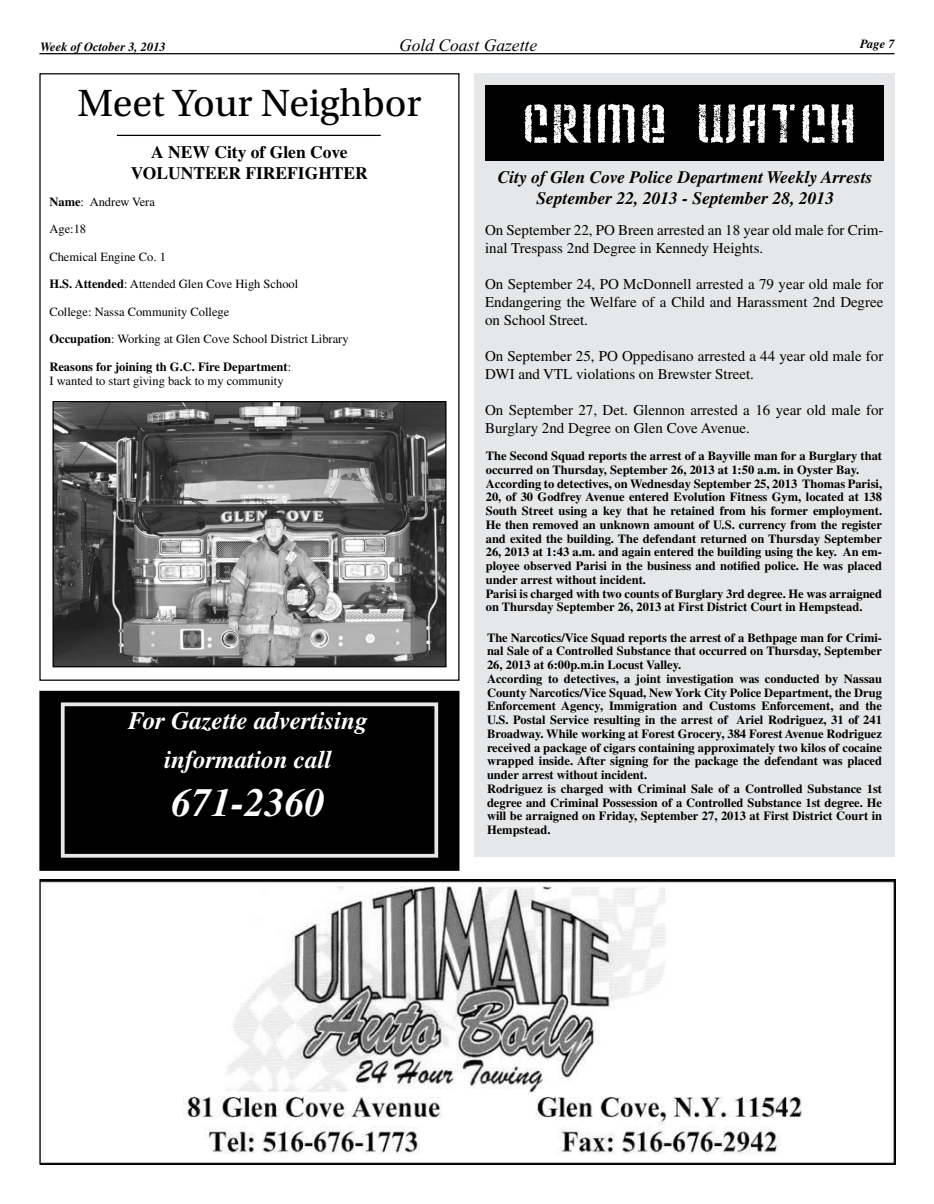
<style>
.page{position:relative;width:934px;height:1204px;background:#fff}
.page>*{position:absolute;margin:0;border:0;box-sizing:border-box;transform-origin:0 0}
.t1{font:40px "Utopia Std";color:#000}
.t2{font:italic 700 40px "Times";color:#fff}
.t3{font:italic 700 25px/39px "Times";color:#fff;text-align:center}
.t4{font:italic 700 17.5px/21px "Times";color:#000;text-align:center}
.t5{font:700 17.5px/21px "Times";color:#000;text-align:center}
.t6{font:italic 17.5px "Times New Roman";color:#000}
.t7{font:15px/18px "Times";color:#000}
.t8{font:700 12.5px/13.8px "Times";color:#000}
.t9{font:12.5px/13.8px "Times";color:#000}
.t10{font:italic 700 12.5px "Times";color:#000}
.s1{font-weight:700}
</style>
<div class="page">
<hr style="left:39px;top:53px;width:855px;height:1px;background:#000">
<hr style="left:117px;top:135px;width:264px;height:1px;background:#000">
<img style="left:55px;top:403px;width:389px;height:262px">
<div style="left:53px;top:401px;width:393px;height:266px;border:1px solid #000"></div>
<div style="left:41px;top:693px;width:417px;height:176px;background:#000"></div>
<div style="left:39px;top:691px;width:420px;height:180px;border:4px solid #000"></div>
<div style="left:61px;top:702px;width:377px;height:155px;border:4px solid #e6e7e8"></div>
<div style="left:474px;top:73px;width:420px;height:783px;background:#e6e7e8"></div>
<div style="left:486px;top:85px;width:398px;height:76px;background:#000"></div>
<svg style="left:524px;top:104px;width:329px;height:39px"></svg>
<img style="left:41px;top:881px;width:853px;height:281px">
<p class="t10" style="left:40px;top:42px;width:127px">Week of October 3, 2013</p>
<h3 class="t6" style="left:399px;top:39px;width:140px">Gold Coast Gazette</h3>
<p class="t10" style="left:860px;top:39px;width:36px">Page 7</p>
<h1 class="t1" style="left:77px;top:88px;width:345px">Meet Your Neighbor</h1>
<h3 class="t5" style="left:131px;top:142px;width:238px">A NEW City of Glen Cove<br>VOLUNTEER FIREFIGHTER</h3>
<p class="t9" style="left:49px;top:196px;width:107px"><span class="s1">Name</span>: Andrew Vera</p>
<p class="t9" style="left:49px;top:223px;width:38px">Age:18</p>
<p class="t9" style="left:49px;top:251px;width:118px">Chemical Engine Co. 1</p>
<p class="t9" style="left:49px;top:278px;width:250px"><span class="s1">H.S. Attended</span>: Attended Glen Cove High School</p>
<p class="t9" style="left:49px;top:306px;width:181px">College: Nassa Community College</p>
<p class="t9" style="left:49px;top:333px;width:301px"><span class="s1">Occupation</span>: Working at Glen Cove School District Library</p>
<p class="t9" style="left:49px;top:361px;width:243px"><span class="s1">Reasons for joining th G.C. Fire Department</span>:<br>I wanted to start giving back to my community</p>
<h2 class="t3" style="left:128px;top:703px;width:241px">For Gazette advertising information call</h2>
<h1 class="t2" style="left:171px;top:787px;width:155px">671-2360</h1>
<h3 class="t4" style="left:498px;top:168px;width:376px">City of Glen Cove Police Department Weekly Arrests<br>September 22, 2013 - September 28, 2013</h3>
<p class="t7" style="left:485px;top:222px;width:400px">On September 22, PO Breen arrested an 18 year old male for Crim&shy;inal Trespass 2nd Degree in Kennedy Heights.</p>
<p class="t7" style="left:485px;top:276px;width:400px;text-align:justify">On September 24, PO McDonnell arrested a 79 year old male for Endangering the Welfare of a Child and Harassment 2nd Degree on School Street.</p>
<p class="t7" style="left:485px;top:348px;width:400px">On September 25, PO Oppedisano arrested a 44 year old male for<br>DWI and VTL violations on Brewster Street.</p>
<p class="t7" style="left:485px;top:402px;width:400px">On September 27, Det. Glennon arrested a 16 year old male for<br>Burglary 2nd Degree on Glen Cove Avenue.</p>
<p class="t8" style="left:486px;top:450px;width:398px">The Second Squad reports the arrest of a Bayville man for a Burglary that occurred on Thursday, September 26, 2013 at 1:50 a.m. in Oyster Bay.<br>According to detectives, on Wednesday September 25, 2013 Thomas Parisi, 20, of 30 Godfrey Avenue entered Evolution Fitness Gym, located at 138<br>South Street using a key that he retained from his former employment.<br>He then removed an unknown amount of U.S. currency from the register and exited the building. The defendant returned on Thursday September 26, 2013 at 1:43 a.m. and again entered the building using the key. An em&shy;ployee observed Parisi in the business and notified police. He was placed under arrest without incident.<br>Parisi is charged with two counts of Burglary 3rd degree. He was arraigned on Thursday September 26, 2013 at First District Court in Hempstead.</p>
<p class="t8" style="left:487px;top:631px;width:397px">The Narcotics/Vice Squad reports the arrest of a Bethpage man for Crimi&shy;nal Sale of a Controlled Substance that occurred on Thursday, September 26, 2013 at 6:00p.m.in Locust Valley.<br>According to detectives, a joint investigation was conducted by Nassau County Narcotics/Vice Squad, New York City Police Department, the Drug Enforcement Agency, Immigration and Customs Enforcement, and the U.S. Postal Service resulting in the arrest of Ariel Rodriguez, 31 of 241<br>Broadway. While working at Forest Grocery, 384 Forest Avenue Rodriguez received a package of cigars containing approximately two kilos of cocaine wrapped inside. After signing for the package the defendant was placed under arrest without incident.<br>Rodriguez is charged with Criminal Sale of a Controlled Substance 1st degree and Criminal Possession of a Controlled Substance 1st degree. He will be arraigned on Friday, September 27, 2013 at First District Court in Hempstead.</p>
</div>
